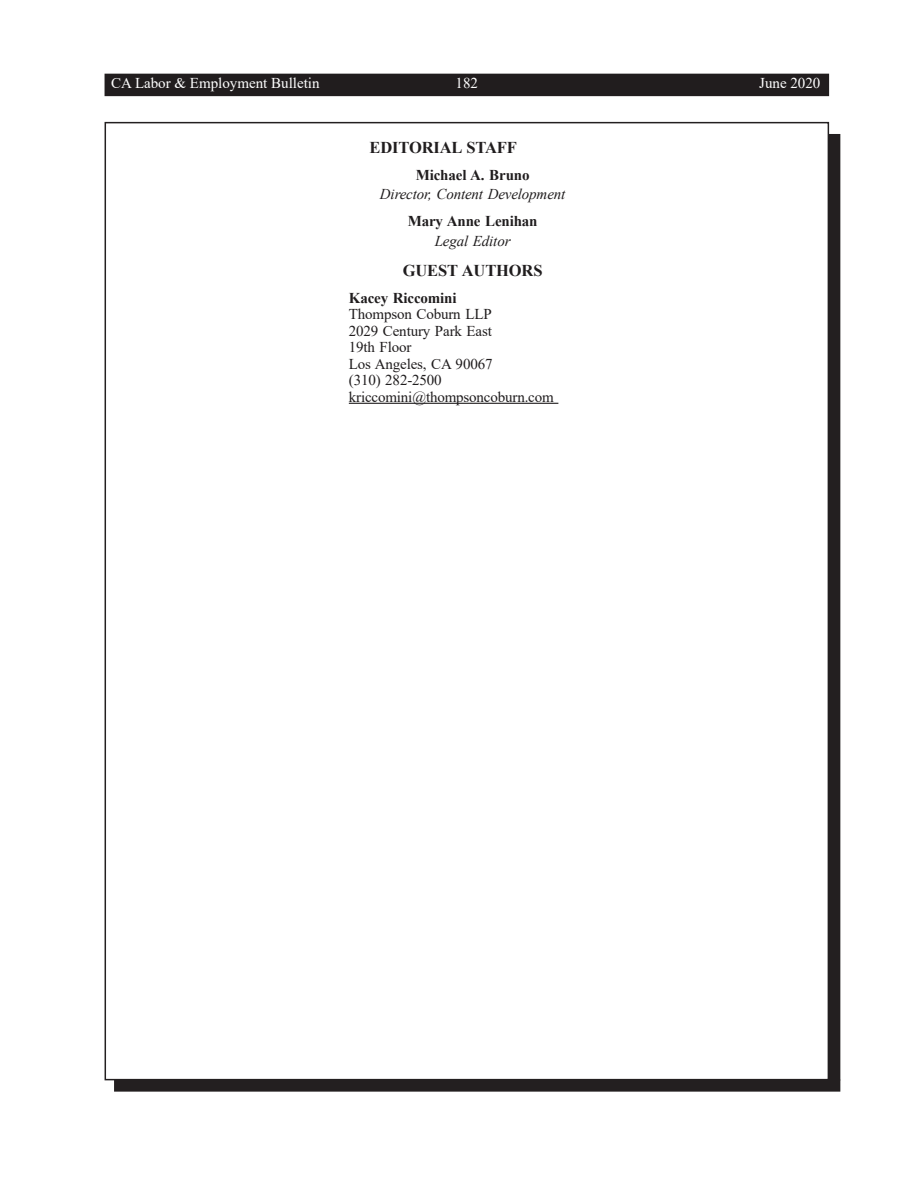
<style>
.page{position:relative;width:918px;height:1188px;background:#fff}
.page>*{position:absolute;margin:0;border:0;box-sizing:border-box;transform-origin:0 0}
.Contact_Info{font:700 16.5px "Times New Roman";letter-spacing:-.01em;color:#201d1e}
.Contact_Info-2{font:15px "Times New Roman";letter-spacing:-.01em;color:#201d1e}
.Contact_Info-3{font:700 15px "Times New Roman";letter-spacing:-.01em;color:#201d1e}
.Contact_Info-4{font:italic 15px "Times New Roman";letter-spacing:-.01em;color:#201d1e}
.t1{font:15px "Times New Roman";color:#fff}
</style>
<div class="page">
<div style="left:105px;top:74px;width:724px;height:22px;background:#211d1e"></div>
<div style="left:828px;top:134px;width:12px;height:946px;background:#231f20"></div>
<div style="left:114px;top:1080px;width:726px;height:12px;background:#231f20"></div>
<hr style="left:349px;top:403px;width:209px;height:1px;background:#201d1e">
<p class="t1" style="left:111px;top:73px;width:210px">CA Labor &amp; Employment Bulletin</p>
<p class="t1" style="left:759px;top:73px;width:63px">June 2020</p>
<p class="t1" style="left:456px;top:73px;width:24px">182</p>
<p class="Contact_Info" style="left:370px;top:135px;width:149px">EDITORIAL STAFF</p>
<p class="Contact_Info-3" style="left:416px;top:164px;width:115px">Michael A. Bruno</p>
<p class="Contact_Info-4" style="left:380px;top:184px;width:187px">Director, Content Development</p>
<p class="Contact_Info-3" style="left:408px;top:210px;width:131px">Mary Anne Lenihan</p>
<p class="Contact_Info-4" style="left:435px;top:230px;width:77px">Legal Editor</p>
<p class="Contact_Info" style="left:403px;top:258px;width:141px">GUEST AUTHORS</p>
<p class="Contact_Info-3" style="left:349px;top:287px;width:109px">Kacey Riccomini</p>
<p class="Contact_Info-2" style="left:349px;top:304px;width:144px">Thompson Coburn LLP</p>
<p class="Contact_Info-2" style="left:349px;top:320px;width:145px">2029 Century Park East</p>
<p class="Contact_Info-2" style="left:349px;top:337px;width:64px">19th Floor</p>
<p class="Contact_Info-2" style="left:349px;top:353px;width:145px">Los Angeles, CA 90067</p>
<p class="Contact_Info-2" style="left:349px;top:370px;width:94px">(310) 282-2500</p>
<p class="Contact_Info-2" style="left:349px;top:386px;width:207px">kriccomini@thompsoncoburn.com</p>
</div>
